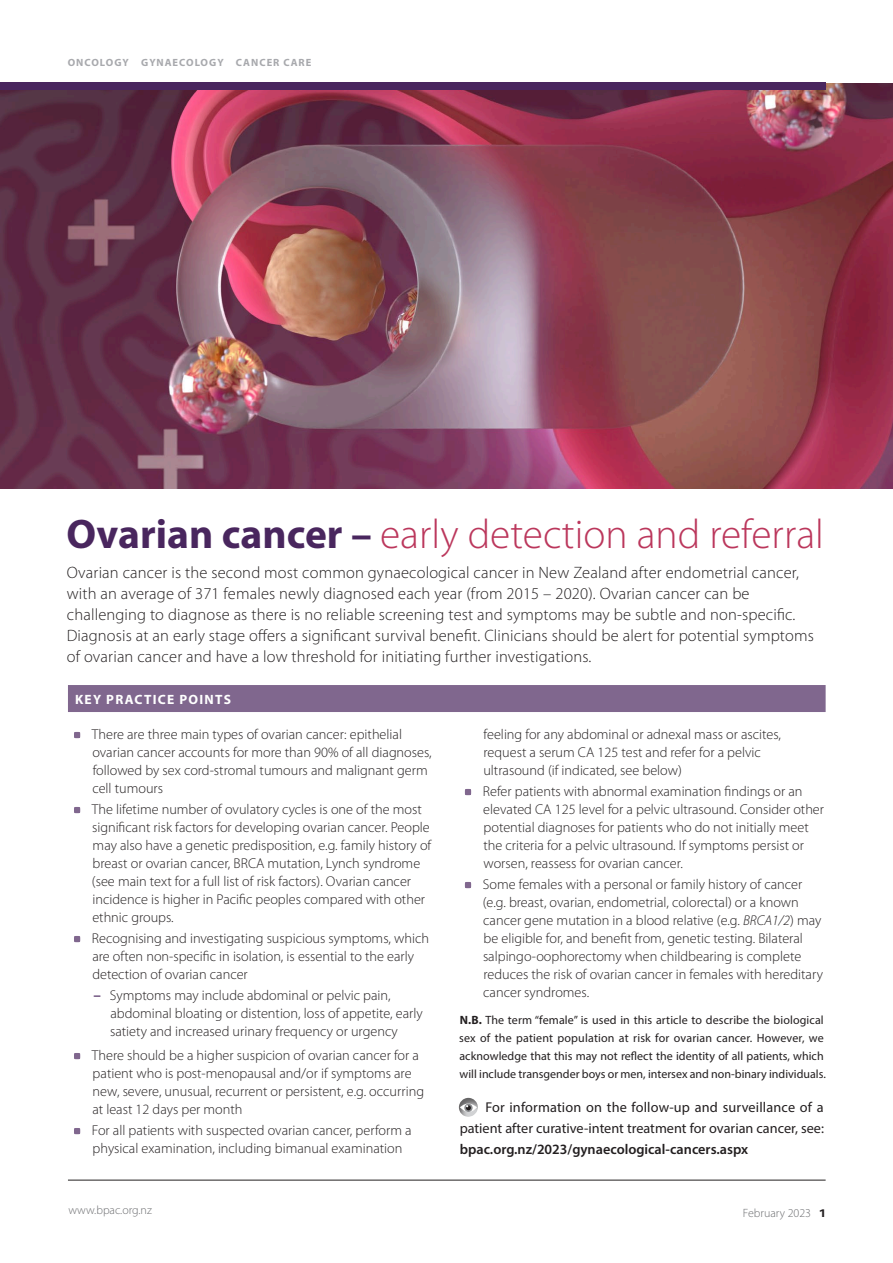
<style>
.page{position:relative;width:893px;height:1263px;background:#fff}
.page>*{position:absolute;margin:0;border:0;box-sizing:border-box;transform-origin:0 0}
.t1{font:300 41.4px "Myriad Pro";color:#bb375c}
.Introduction{font:300 16.5px/21px "Myriad Pro";letter-spacing:.01em;color:#231f20}
.Key_Concepts_Bullets{font:300 14.25px/18px "Myriad Pro";color:#231f20}
.Body{font:14.25px/21px "Myriad Pro";color:#231f20;text-align:justify}
.Key_Concepts_Heading{font:700 13.5px "Myriad Pro";letter-spacing:.095em;color:#fff}
.Smaller_Text{font:12px/18px "Myriad Pro";letter-spacing:.005em;color:#231f20}
.t2{font:300 12px "Myriad Pro";color:#6c6d70}
.Key_Concepts_Heading-2{font:700 10.5px "Myriad Pro";letter-spacing:.095em;color:#a8a9ad}
.s1{font-weight:700;color:#49265e}
.s2{font-weight:900;font-size:15px;color:#80678e}
.s3{font-style:italic}
.s4{font-weight:700}
.s5{font-weight:600}
.s6{font-weight:600;font-size:15.75px;color:#231f20}
</style>
<div class="page">
<img style="left:0;top:83px;width:893px;height:405px">
<div style="left:0;top:83px;width:825px;height:7px;background:#49265e"></div>
<svg style="left:74px;top:732px;width:6px;height:6px"></svg>
<svg style="left:74px;top:807px;width:6px;height:6px"></svg>
<svg style="left:74px;top:936px;width:6px;height:6px"></svg>
<svg style="left:74px;top:1053px;width:6px;height:6px"></svg>
<svg style="left:74px;top:1128px;width:6px;height:6px"></svg>
<svg style="left:465px;top:789px;width:6px;height:6px"></svg>
<svg style="left:465px;top:882px;width:6px;height:6px"></svg>
<div style="left:457px;top:1096px;width:22px;height:22px;background:#231f20;opacity:.6"></div>
<svg style="left:460px;top:1103px;width:17px;height:9px"></svg>
<svg style="left:464px;top:1104px;width:9px;height:8px"></svg>
<svg style="left:466px;top:1105px;width:5px;height:5px"></svg>
<div style="left:68px;top:685px;width:758px;height:27px;background:#80678e"></div>
<hr style="left:68px;top:1180px;width:758px;height:1px;background:#231f20">
<p class="Key_Concepts_Heading-2" style="left:68px;top:55px;width:245px">ONCOLOGY GYNAECOLOGY CANCER CARE</p>
<p class="t1" style="left:66px;top:509px;width:759px"><span class="s1">Ovarian cancer –</span> early detection and referral</p>
<p class="Introduction" style="left:67px;top:562px;width:749px">Ovarian cancer is the second most common gynaecological cancer in New Zealand after endometrial cancer, with an average of 371 females newly diagnosed each year (from 2015 – 2020). Ovarian cancer can be challenging to diagnose as there is no reliable screening test and symptoms may be subtle and non-specific.<br>Diagnosis at an early stage offers a significant survival benefit. Clinicians should be alert for potential symptoms of ovarian cancer and have a low threshold for initiating further investigations.</p>
<p class="Key_Concepts_Heading" style="left:75px;top:690px;width:158px">KEY PRACTICE POINTS</p>
<p class="Key_Concepts_Bullets" style="left:92px;top:725px;width:341px">There are three main types of ovarian cancer: epithelial ovarian cancer accounts for more than 90% of all diagnoses, followed by sex cord-stromal tumours and malignant germ cell tumours</p>
<p class="Key_Concepts_Bullets" style="left:92px;top:800px;width:341px">The lifetime number of ovulatory cycles is one of the most significant risk factors for developing ovarian cancer. People may also have a genetic predisposition, e.g. family history of breast or ovarian cancer, BRCA mutation, Lynch syndrome (see main text for a full list of risk factors). Ovarian cancer incidence is higher in Pacific peoples compared with other ethnic groups.</p>
<p class="Key_Concepts_Bullets" style="left:92px;top:929px;width:338px">Recognising and investigating suspicious symptoms, which are often non-specific in isolation, is essential to the early detection of ovarian cancer</p>
<p class="Key_Concepts_Bullets" style="left:110px;top:986px;width:314px;text-indent:-17px"><span class="s2">–</span> Symptoms may include abdominal or pelvic pain, abdominal bloating or distention, loss of appetite, early satiety and increased urinary frequency or urgency</p>
<p class="Key_Concepts_Bullets" style="left:92px;top:1046px;width:334px">There should be a higher suspicion of ovarian cancer for a patient who is post-menopausal and/or if symptoms are new, severe, unusual, recurrent or persistent, e.g. occurring at least 12 days per month</p>
<p class="Key_Concepts_Bullets" style="left:92px;top:1121px;width:321px">For all patients with suspected ovarian cancer, perform a physical examination, including bimanual examination</p>
<p class="Key_Concepts_Bullets" style="left:483px;top:725px;width:299px">feeling for any abdominal or adnexal mass or ascites, request a serum CA 125 test and refer for a pelvic ultrasound (if indicated, see below)</p>
<p class="Key_Concepts_Bullets" style="left:483px;top:782px;width:343px">Refer patients with abnormal examination findings or an elevated CA 125 level for a pelvic ultrasound. Consider other potential diagnoses for patients who do not initially meet the criteria for a pelvic ultrasound. If symptoms persist or worsen, reassess for ovarian cancer.</p>
<p class="Key_Concepts_Bullets" style="left:483px;top:875px;width:342px">Some females with a personal or family history of cancer (e.g. breast, ovarian, endometrial, colorectal) or a known cancer gene mutation in a blood relative (e.g. <span class="s3">BRCA1/2</span>) may be eligible for, and benefit from, genetic testing. Bilateral salpingo-oophorectomy when childbearing is complete reduces the risk of ovarian cancer in females with hereditary cancer syndromes.</p>
<p class="Smaller_Text" style="left:459px;top:1011px;width:368px"><span class="s4">N.B.</span> The term “female” is used in this article to describe the biological sex of the patient population at risk for ovarian cancer. However, we acknowledge that this may not reflect the identity of all patients, which will include transgender boys or men, intersex and non-binary individuals.</p>
<p class="Body" style="left:460px;top:1096px;width:366px;text-indent:26px">For information on the follow-up and surveillance of a patient after curative-intent treatment for ovarian cancer, see: <span class="s5">bpac.org.nz/2023/gynaecological-cancers.aspx</span></p>
<p class="t2" style="left:69px;top:1202px;width:85px">www.bpac.org.nz</p>
<p class="t2" style="left:743px;top:1206px;width:84px">February 2023 <span class="s6">1</span></p>
</div>
